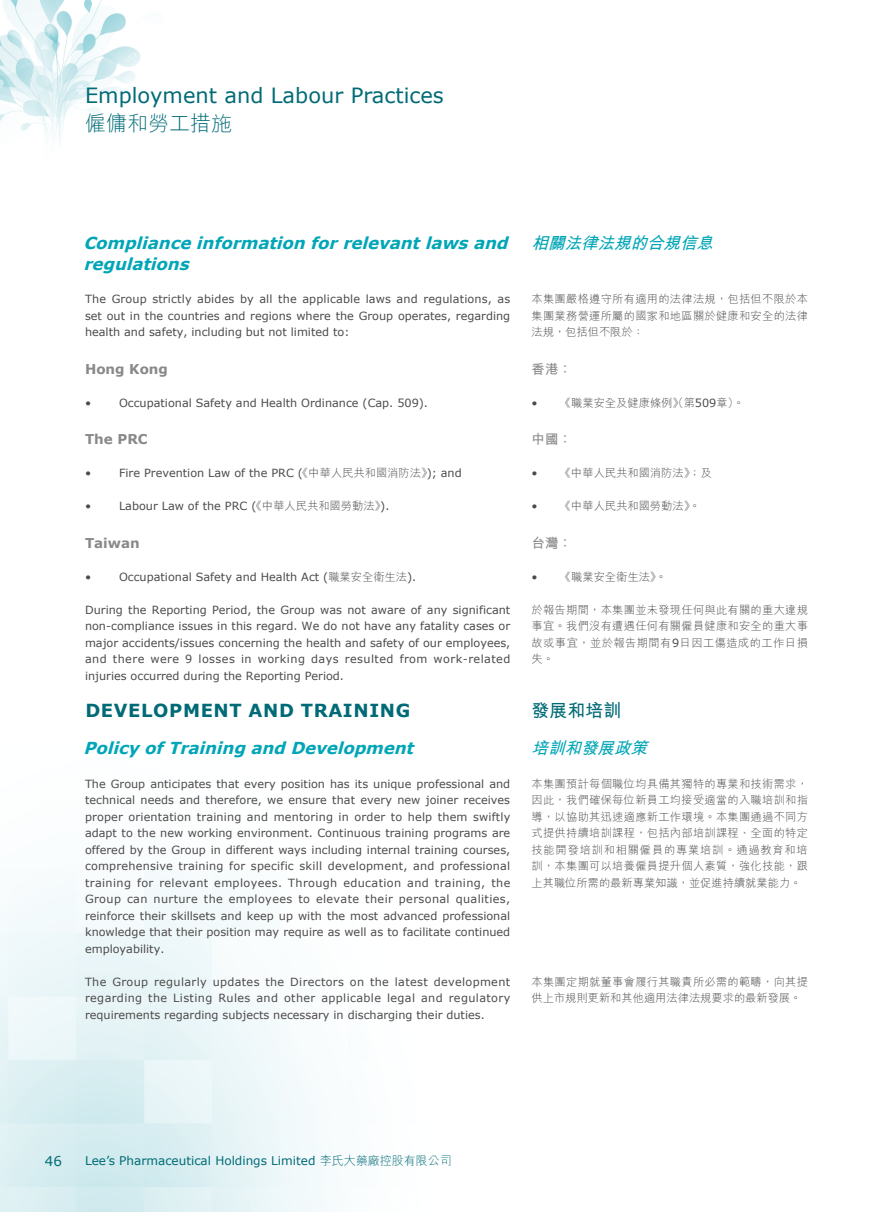
<style>
.page{position:relative;width:893px;height:1212px;background:#fff}
.page>*{position:absolute;margin:0;border:0;box-sizing:border-box;transform-origin:0 0}
.t1{font:21px "Verdana";color:#006b76}
.t2{font:300 21px "M Hei HK";color:#006b76}
.t3{font:700 18px "Verdana";letter-spacing:.035em;color:#006b76}
.t4{font:700 18px "M Hei HK";color:#006b76}
.t5{font:italic 700 16.5px/21px "Verdana";color:#00a6b7}
.t6{font:italic 700 16.5px "M Hei HK";color:#00a6b7}
.t7{font:700 13.5px "Verdana";color:#898989}
.t8{font:700 13.5px "M Hei HK";color:#898989}
.t9{font:13.5px "Verdana";color:#006b76}
.t10{font:12px "Verdana";color:#006b76}
.t11{font:11.25px/16.5px "Verdana";color:#4d4a4a;text-align:justify}
.t12{font:300 11.25px/16.5px "M Hei HK";letter-spacing:.025em;color:#4d4a4a;text-align:justify}
.t13{font:300 11.25px/16.5px "M Hei HK";color:#4d4a4a}
.s1{font-family:"M Hei HK";font-weight:300}
.s2{font-family:"Verdana";font-weight:400}
</style>
<div class="page">
<img style="left:0;top:0;width:326px;height:1212px">
<h1 class="t1" style="left:85px;top:81px;width:360px">Employment and Labour Practices</h1>
<h1 class="t2" style="left:85px;top:112px;width:148px">僱傭和勞工措施</h1>
<h3 class="t5" style="left:83px;top:232px;width:432px">Complianceinformation forrelevantlawsand regulations</h3>
<p class="t11" style="left:85px;top:291px;width:427px">The Group strictly abides by all the applicable laws and regulations, as set out in the countries and regions where the Group operates, regarding health and safety, including but not limited to:</p>
<p class="t7" style="left:85px;top:359px;width:84px">Hong Kong</p>
<p class="t11" style="left:85px;top:394px;width:8px">•</p>
<p class="t11" style="left:119px;top:394px;width:310px">Occupational Safety and Health Ordinance (Cap. 509).</p>
<p class="t7" style="left:85px;top:430px;width:64px">The PRC</p>
<p class="t11" style="left:85px;top:465px;width:8px">•</p>
<p class="t11" style="left:119px;top:465px;width:344px">Fire Prevention Law of the PRC (<span class="s1">《中華人民共和國消防法》</span>); and</p>
<p class="t11" style="left:85px;top:498px;width:8px">•</p>
<p class="t11" style="left:119px;top:498px;width:272px">Labour Law of the PRC (<span class="s1">《中華人民共和國勞動法》</span>).</p>
<p class="t7" style="left:85px;top:533px;width:56px">Taiwan</p>
<p class="t11" style="left:85px;top:568px;width:8px">•</p>
<p class="t11" style="left:119px;top:568px;width:299px">Occupational Safety and Health Act (<span class="s1">職業安全衛生法</span>).</p>
<p class="t11" style="left:85px;top:601px;width:427px">During the Reporting Period, the Group was not aware of any significant non-compliance issues in this regard. We do not have any fatality cases or major accidents/issues concerning the health and safety of our employees, and there were 9 losses in working days resulted from work-related injuries occurred during the Reporting Period.</p>
<h2 class="t3" style="left:85px;top:697px;width:326px">DEVELOPMENT AND TRAINING</h2>
<h3 class="t5" style="left:83px;top:737px;width:337px">PolicyofTraining and Development</h3>
<p class="t11" style="left:85px;top:775px;width:427px">The Group anticipates that every position has its unique professional and technical needs and therefore, we ensure that every new joiner receives proper orientation training and mentoring in order to help them swiftly adapt to the new working environment. Continuous training programs are offered by the Group in different ways including internal training courses, comprehensive training for specific skill development, and professional training for relevant employees. Through education and training, the Group can nurture the employees to elevate their personal qualities, reinforce their skillsets and keep up with the most advanced professional knowledge that their position may require as well as to facilitate continued employability.</p>
<p class="t11" style="left:85px;top:973px;width:427px">The Group regularly updates the Directors on the latest development regarding the Listing Rules and other applicable legal and regulatory requirements regarding subjects necessary in discharging their duties.</p>
<h3 class="t6" style="left:531px;top:231px;width:189px">相關法律法規的合規信息</h3>
<p class="t12" style="left:531px;top:291px;width:278px">本集團嚴格遵守所有適用的法律法規，包括但不限於本集團業務營運所屬的國家和地區關於健康和安全的法律法規，包括但不限於：</p>
<p class="t8" style="left:531px;top:359px;width:42px">香港：</p>
<p class="t13" style="left:531px;top:394px;width:214px"><span class="s2">•</span> 《職業安全及健康條例》（第<span class="s2">509</span>章）。</p>
<p class="t8" style="left:531px;top:429px;width:42px">中國：</p>
<p class="t13" style="left:531px;top:465px;width:182px"><span class="s2">•</span> 《中華人民共和國消防法》；及</p>
<p class="t13" style="left:531px;top:498px;width:171px"><span class="s2">•</span> 《中華人民共和國勞動法》。</p>
<p class="t8" style="left:531px;top:533px;width:42px">台灣：</p>
<p class="t13" style="left:531px;top:568px;width:137px"><span class="s2">•</span> 《職業安全衛生法》。</p>
<p class="t12" style="left:531px;top:601px;width:278px">於報告期間，本集團並未發現任何與此有關的重大違規事宜。我們沒有遭遇任何有關僱員健康和安全的重大事故或事宜，並於報告期間有<span class="s2">9</span>日因工傷造成的工作日損失。</p>
<h2 class="t4" style="left:531px;top:697px;width:91px">發展和培訓</h2>
<h3 class="t6" style="left:531px;top:736px;width:123px">培訓和發展政策</h3>
<p class="t12" style="left:531px;top:775px;width:278px">本集團預計每個職位均具備其獨特的專業和技術需求，因此，我們確保每位新員工均接受適當的入職培訓和指導，以協助其迅速適應新工作環境。本集團通過不同方式提供持續培訓課程，包括內部培訓課程、全面的特定技能開發培訓和相關僱員的專業培訓。通過教育和培訓，本集團可以培養僱員提升個人素質，強化技能，跟上其職位所需的最新專業知識，並促進持續就業能力。</p>
<p class="t13" style="left:531px;top:973px;width:278px">本集團定期就董事會履行其職責所必需的範疇，向其提供上市規則更新和其他適用法律法規要求的最新發展。</p>
<p class="t9" style="left:45px;top:1152px;width:19px">46</p>
<p class="t10" style="left:85px;top:1152px;width:368px">Lee’s Pharmaceutical Holdings Limited <span class="s1">李氏大藥廠控股有限公司</span></p>
</div>
